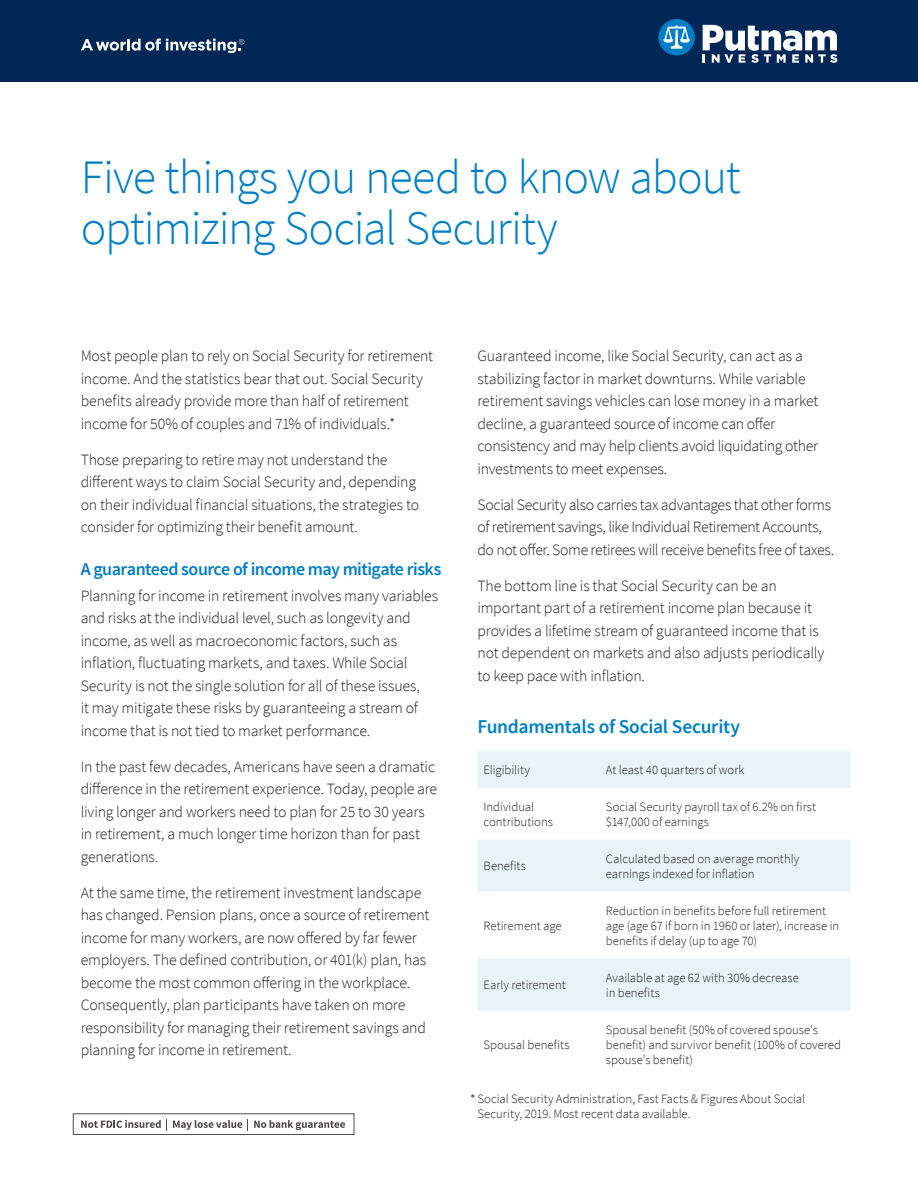
<style>
.page{position:relative;width:918px;height:1188px;background:#fff}
.page>*{position:absolute;margin:0;border:0;box-sizing:border-box;transform-origin:0 0}
.Headline{font:300 48px/51px "Source Sans Pro";letter-spacing:-.025em;color:#007ec5}
.Chart_Head_2{font:600 19.5px "Source Sans Pro";letter-spacing:-.015em;color:#007ec5}
.Subhead{font:600 18px "Source Sans Pro";letter-spacing:-.03em;color:#007ec5}
.Body{font:300 15.75px/22.5px "Source Sans Pro";letter-spacing:-.015em;color:#231f20}
.Table_text{font:300 12.75px/15.3px "Source Sans Pro";color:#231f20}
.Table_stub{font:300 12.75px/15.3px "Source Sans Pro";color:#231f20}
</style>
<div class="page">
<svg style="left:478px;top:751px;width:373px;height:260px;fill:#e7f3f9"></svg>
<div style="left:73px;top:1113px;width:281px;height:22px;border:1px solid #231f20"></div>
<svg style="left:81px;top:1120px;width:86px;height:11px"></svg>
<svg style="left:173px;top:1120px;width:69px;height:10px"></svg>
<svg style="left:254px;top:1120px;width:91px;height:11px"></svg>
<div style="left:0;top:0;width:918px;height:81px;background:#002756"></div>
<svg style="left:658px;top:19px;width:37px;height:36px"></svg>
<svg style="left:703px;top:25px;width:134px;height:38px"></svg>
<svg style="left:81px;top:38px;width:163px;height:15px"></svg>
<p class="Headline" style="left:81px;top:152px;width:662px">Five things you need to know about optimizing Social Security</p>
<p class="Body" style="left:81px;top:345px;width:354px">Most people plan to rely on Social Security for retirement income. And the statistics bear that out. Social Security benefits already provide more than half of retirement income for 50% of couples and 71% of individuals.*</p>
<p class="Body" style="left:81px;top:448px;width:340px">Those preparing to retire may not understand the different ways to claim Social Security and, depending on their individual financial situations, the strategies to consider for optimizing their benefit amount.</p>
<p class="Subhead" style="left:81px;top:558px;width:362px">A guaranteed source of income may mitigate risks</p>
<p class="Body" style="left:81px;top:584px;width:359px">Planning for income in retirement involves many variables and risks at the individual level, such as longevity and income, as well as macroeconomic factors, such as inflation, fluctuating markets, and taxes. While Social Security is not the single solution for all of these issues,<br>it may mitigate these risks by guaranteeing a stream of income that is not tied to market performance.</p>
<p class="Body" style="left:81px;top:755px;width:358px">In the past few decades, Americans have seen a dramatic difference in the retirement experience. Today, people are living longer and workers need to plan for 25 to 30 years in retirement, a much longer time horizon than for past generations.</p>
<p class="Body" style="left:81px;top:881px;width:350px">At the same time, the retirement investment landscape has changed. Pension plans, once a source of retirement income for many workers, are now offered by far fewer employers. The defined contribution, or 401(k) plan, has become the most common offering in the workplace.<br>Consequently, plan participants have taken on more responsibility for managing their retirement savings and planning for income in retirement.</p>
<p class="Body" style="left:478px;top:345px;width:342px">Guaranteed income, like Social Security, can act as a stabilizing factor in market downturns. While variable retirement savings vehicles can lose money in a market decline, a guaranteed source of income can offer consistency and may help clients avoid liquidating other investments to meet expenses.</p>
<p class="Body" style="left:478px;top:493px;width:358px">Social Security also carries tax advantages that other forms of retirement savings, like Individual Retirement Accounts, do not offer. Some retirees will receive benefits free of taxes.</p>
<p class="Body" style="left:478px;top:574px;width:348px">The bottom line is that Social Security can be an important part of a retirement income plan because it provides a lifetime stream of guaranteed income that is not dependent on markets and also adjusts periodically to keep pace with inflation.</p>
<p class="Chart_Head_2" style="left:478px;top:715px;width:264px">Fundamentals of Social Security</p>
<p class="Table_stub" style="left:484px;top:763px;width:48px">Eligibility</p>
<p class="Table_text" style="left:606px;top:763px;width:140px">At least 40 quarters of work</p>
<p class="Table_stub" style="left:484px;top:799px;width:71px">Individual contributions</p>
<p class="Table_text" style="left:606px;top:799px;width:212px">Social Security payroll tax of 6.2% on first $147,000 of earnings</p>
<p class="Table_stub" style="left:484px;top:859px;width:44px">Benefits</p>
<p class="Table_text" style="left:606px;top:851px;width:195px">Calculated based on average monthly earnings indexed for inflation</p>
<p class="Table_stub" style="left:484px;top:918px;width:80px">Retirement age</p>
<p class="Table_text" style="left:606px;top:903px;width:235px">Reduction in benefits before full retirement age (age 67 if born in 1960 or later), increase in benefits if delay (up to age 70)</p>
<p class="Table_stub" style="left:484px;top:978px;width:84px">Early retirement</p>
<p class="Table_text" style="left:606px;top:970px;width:195px">Available at age 62 with 30% decrease in benefits</p>
<p class="Table_text" style="left:606px;top:1022px;width:237px">Spousal benefit (50% of covered spouse’s benefit) and survivor benefit (100% of covered spouse’s benefit)</p>
<p class="Table_text" style="left:478px;top:1090px;width:329px;line-height:15.8px">Social Security Administration, Fast Facts &amp; Figures About Social<br>Security, 2019. Most recent data available.</p>
<p class="Table_stub" style="left:484px;top:1037px;width:88px">Spousal benefits</p>
</div>
